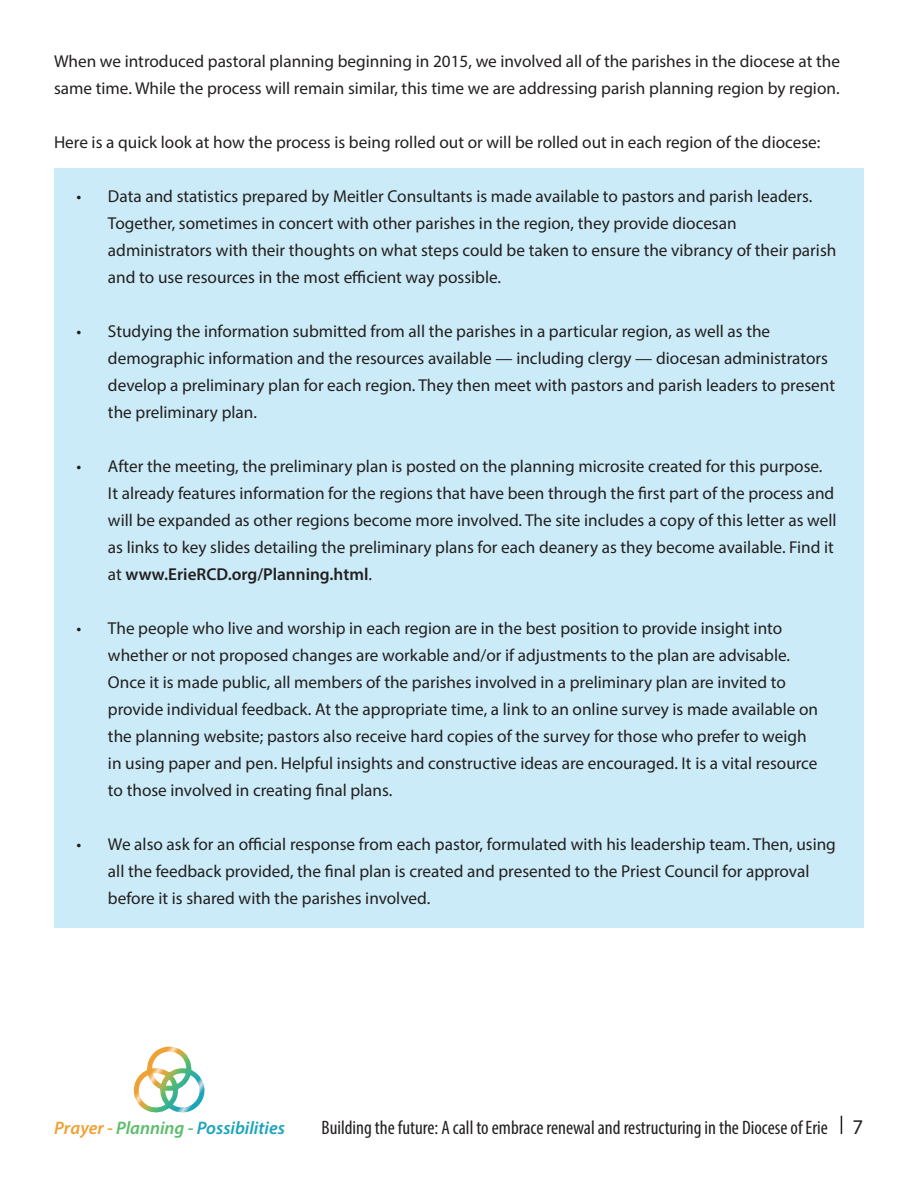
<style>
.page{position:relative;width:918px;height:1188px;background:#fff}
.page>*{position:absolute;margin:0;border:0;box-sizing:border-box;transform-origin:0 0}
.t1{font:condensed 19.5px "Myriad Pro";color:#231f20}
.t2{font:italic 600 18.15px "Myriad Pro";color:#1aa5ba}
.t3{font:17.25px/27px "Myriad Pro";color:#231f20}
.s1{font-weight:600}
.s2{color:#efa133}
.s3{color:#5abc69}
.s4{font-stretch:normal;font-size:21px}
</style>
<div class="page">
<div style="left:55px;top:168px;width:809px;height:760px;background:#caebf7"></div>
<svg style="left:133px;top:1046px;width:72px;height:67px"></svg>
<svg style="left:841px;top:1116px;width:1px;height:18px"></svg>
<p class="t3" style="left:54px;top:47px;width:788px">When we introduced pastoral planning beginning in 2015, we involved all of the parishes in the diocese at the same time. While the process will remain similar, this time we are addressing parish planning region by region.</p>
<p class="t3" style="left:54px;top:128px;width:768px">Here is a quick look at how the process is being rolled out or will be rolled out in each region of the diocese:</p>
<p class="t3" style="left:108px;top:182px;width:730px;text-indent:-31px">• Data and statistics prepared by Meitler Consultants is made available to pastors and parish leaders.<br>Together, sometimes in concert with other parishes in the region, they provide diocesan administrators with their thoughts on what steps could be taken to ensure the vibrancy of their parish and to use resources in the most efficient way possible.</p>
<p class="t3" style="left:108px;top:317px;width:729px;text-indent:-31px">• Studying the information submitted from all the parishes in a particular region, as well as the demographic information and the resources available — including clergy — diocesan administrators develop a preliminary plan for each region. They then meet with pastors and parish leaders to present the preliminary plan.</p>
<p class="t3" style="left:108px;top:452px;width:730px;text-indent:-31px">• After the meeting, the preliminary plan is posted on the planning microsite created for this purpose.<br>It already features information for the regions that have been through the first part of the process and will be expanded as other regions become more involved. The site includes a copy of this letter as well as links to key slides detailing the preliminary plans for each deanery as they become available. Find it at <span class="s1">www.ErieRCD.org/Planning.html</span>.</p>
<p class="t3" style="left:108px;top:614px;width:712px;text-indent:-31px">• The people who live and worship in each region are in the best position to provide insight into whether or not proposed changes are workable and/or if adjustments to the plan are advisable.<br>Once it is made public, all members of the parishes involved in a preliminary plan are invited to provide individual feedback. At the appropriate time, a link to an online survey is made available on the planning website; pastors also receive hard copies of the survey for those who prefer to weigh in using paper and pen. Helpful insights and constructive ideas are encouraged. It is a vital resource to those involved in creating final plans.</p>
<p class="t3" style="left:108px;top:830px;width:729px;text-indent:-31px">• We also ask for an official response from each pastor, formulated with his leadership team. Then, using all the feedback provided, the final plan is created and presented to the Priest Council for approval before it is shared with the parishes involved.</p>
<p class="t2" style="left:54px;top:1116px;width:232px"><span class="s2">Prayer -</span> <span class="s3">Planning -</span> Possibilities</p>
<p class="t1" style="left:322px;top:1115px;width:543px">Building the future: A call to embrace renewal and restructuring in the Diocese of Erie <span class="s4">7</span></p>
</div>
